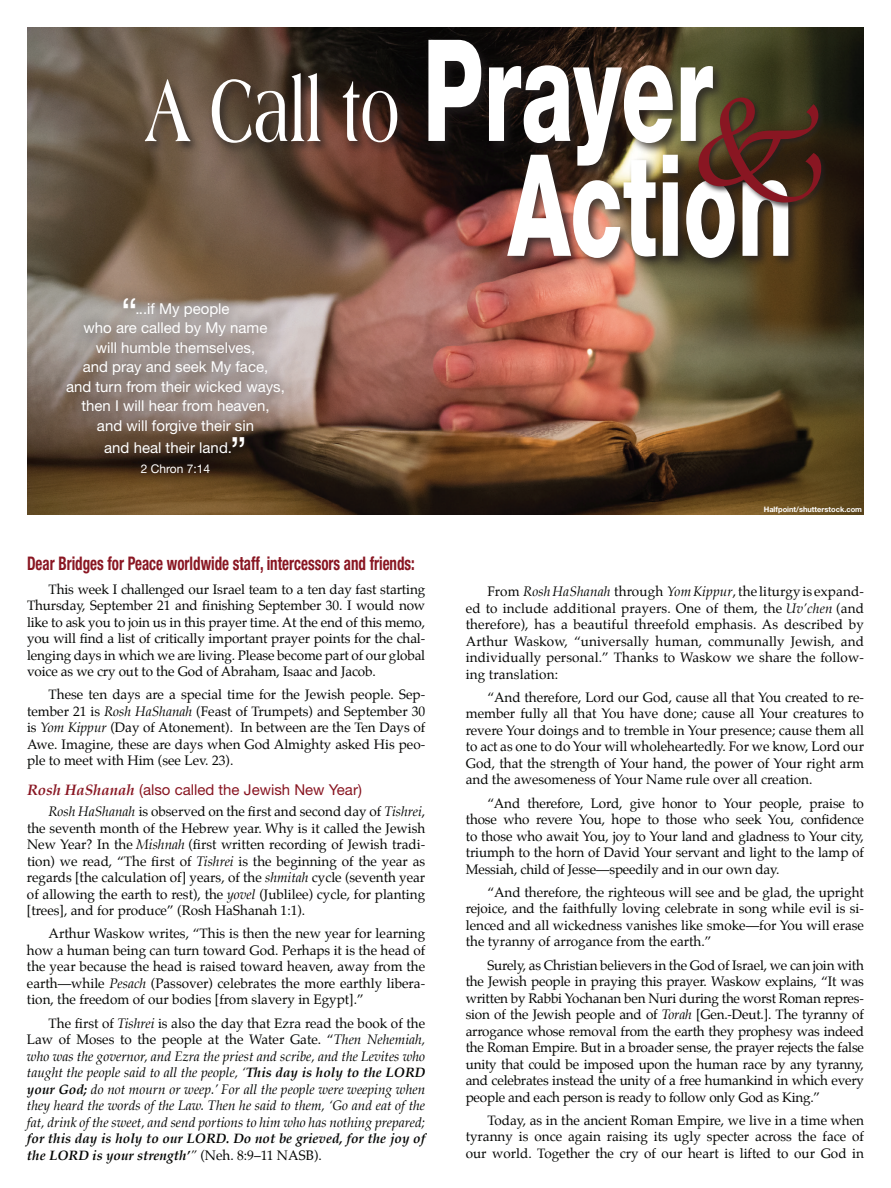
<style>
.page{position:relative;width:891px;height:1188px;background:#fff}
.page>*{position:absolute;margin:0;border:0;box-sizing:border-box;transform-origin:0 0}
.t1{font:800 141.6px "Helvetica Neue LT Std";color:#fff;scale:.62 1}
.t2{font:700 93.6px "Americana Std";color:#fff;scale:.62 1}
.t3{font:39px "Helvetica Neue LT Std";color:#fff}
.t4{font:700 condensed 18.75px "Helvetica Neue LT Std";color:#891622;scale:.8 1}
.t5{font:15px "Helvetica Neue LT Std";color:#fff}
.t6{font:15px "Helvetica Neue LT Std";color:#891622}
.t7{font:13.5px/16.5px "Palatino CE";color:#040503;text-align:justify}
.t8{font:italic 13.5px/16.5px "Palatino CE";color:#040503;text-align:justify}
.t9{font:italic 700 13.5px/16.5px "Palatino CE";color:#040503}
.t10{font:12px "Helvetica Neue LT Std";color:#fff}
.t11{font:700 7.5px "Helvetica Neue LT Std";color:#fff}
.s1{font-family:"Helvetica Neue LT Std";font-weight:800;font-size:141.6px}
.s2{font-style:italic}
.s3{font-family:"Palatino CE";font-weight:700;font-style:italic}
.s4{font-style:normal}
.s5{font-weight:700}
.s6{font-weight:400}
.s7{font-weight:400;font-style:normal}
</style>
<div class="page">
<img style="left:27px;top:27px;width:837px;height:487px">
<svg style="left:52px;top:283px;width:245px;height:204px;background:#817166"></svg>
<div style="left:505px;top:152px;width:295px;height:118px;background:#231f20;opacity:.75"></div>
<div style="left:143px;top:37px;width:582px;height:141px;background:#231f20;opacity:.75"></div>
<div style="left:697px;top:96px;width:132px;height:114px;background:#231f20;opacity:.75"></div>
<svg style="left:698px;top:96px;width:123px;height:106px;background:#3a321d"></svg>
<h2 class="t2" style="left:145px;top:57px;width:918px">A Call to <span class="s1">Prayer</span></h2>
<h1 class="t1" style="left:508px;top:121px;width:462px">Action</h1>
<h3 class="t3" style="left:121px;top:288px;width:18px">“</h3>
<p class="t5" style="left:136px;top:299px;width:96px">...if My people</p>
<p class="t5" style="left:84px;top:319px;width:185px">who are called by My name</p>
<p class="t5" style="left:96px;top:338px;width:161px">will humble themselves,</p>
<p class="t5" style="left:83px;top:358px;width:187px">and pray and seek My face,</p>
<p class="t5" style="left:66px;top:377px;width:220px">and turn from their wicked ways,</p>
<p class="t5" style="left:81px;top:397px;width:190px">then I will hear from heaven,</p>
<p class="t5" style="left:97px;top:416px;width:159px">and will forgive their sin</p>
<p class="t5" style="left:104px;top:439px;width:129px">and heal their land.</p>
<p class="t10" style="left:141px;top:461px;width:71px">2 Chron 7:14</p>
<h3 class="t3" style="left:230px;top:428px;width:18px">”</h3>
<h3 class="t4" style="left:27px;top:552px;width:486px">Dear Bridges for Peace worldwide staff, intercessors and friends:</h3>
<p class="t7" style="left:27px;top:582px;width:400px;text-indent:22px">This week I challenged our Israel team to a ten day fast starting Thursday, September 21 and finishing September 30. I would now like to ask you to join us in this prayer time. At the end of this memo, you will find a list of critically important prayer points for the chal&shy;lenging days in which we are living. Please become part of our global voice as we cry out to the God of Abraham, Isaac and Jacob.</p>
<p class="t7" style="left:27px;top:688px;width:400px;text-indent:22px">These ten days are a special time for the Jewish people. Sep&shy;tember 21 is <span class="s2">Rosh HaShanah</span> (Feast of Trumpets) and September 30 is <span class="s2">Yom Kippur</span> (Day of Atonement). In between are the Ten Days of Awe. Imagine, these are days when God Almighty asked His peo&shy;ple to meet with Him (see Lev. 23).</p>
<p class="t6" style="left:27px;top:781px;width:336px"><span class="s3">Rosh HaShanah</span> (also called the Jewish New Year)</p>
<p class="t7" style="left:27px;top:804px;width:400px;text-indent:22px"><span class="s2">Rosh HaShanah</span> is observed on the first and second day of <span class="s2">Tishrei</span>, the seventh month of the Hebrew year. Why is it called the Jewish New Year? In the <span class="s2">Mishnah</span> (first written recording of Jewish tradi&shy;tion) we read, “The first of <span class="s2">Tishrei</span> is the beginning of the year as regards [the calculation of] years, of the <span class="s2">shmitah</span> cycle (seventh year of allowing the earth to rest), the <span class="s2">yovel</span> (Jublilee) cycle, for planting [trees], and for produce” (Rosh HaShanah 1:1).</p>
<p class="t7" style="left:27px;top:927px;width:400px;text-indent:22px">Arthur Waskow writes, “This is then the new year for learning how a human being can turn toward God. Perhaps it is the head of the year because the head is raised toward heaven, away from the earth—while <span class="s2">Pesach</span> (Passover) celebrates the more earthly libera&shy;tion, the freedom of our bodies [from slavery in Egypt].”</p>
<p class="t8" style="left:27px;top:1016px;width:400px;text-indent:22px"><span class="s4">The first of</span> Tishrei <span class="s4">is also the day that Ezra read the book of the Law of Moses to the people at the Water Gate. “</span>Then Nehemiah, who was the governor, and Ezra the priest and scribe, and the Levites who taught the people said to all the people, ‘<span class="s5">This day is holy to the LORD your God;</span> do not mourn or weep.’ For all the people were weeping when they heard the words of the Law. Then he said to them, ‘Go and eat of the fat, drink of the sweet, and send portions to him who has nothing prepared;</p>
<p class="t9" style="left:27px;top:1132px;width:400px">for this day is holy to our LORD. Do not be grieved, for the joy of the LORD is your strength’<span class="s6">”</span> <span class="s7">(Neh. 8:9–11 NASB).</span></p>
<p class="t11" style="left:764px;top:505px;width:100px">Halfpoint/shutterstock.com</p>
<p class="t7" style="left:466px;top:584px;width:400px;text-indent:22px">From <span class="s2">Rosh HaShanah</span> through <span class="s2">Yom Kippur</span>, the liturgy is expand&shy;ed to include additional prayers. One of them, the <span class="s2">Uv’chen</span> (and therefore), has a beautiful threefold emphasis. As described by Arthur Waskow, “universally human, communally Jewish, and individually personal.” Thanks to Waskow we share the follow&shy;ing translation:</p>
<p class="t7" style="left:466px;top:690px;width:400px;text-indent:22px">“And therefore, Lord our God, cause all that You created to re&shy;member fully all that You have done; cause all Your creatures to revere Your doings and to tremble in Your presence; cause them all to act as one to do Your will wholeheartedly. For we know, Lord our God, that the strength of Your hand, the power of Your right arm and the awesomeness of Your Name rule over all creation.</p>
<p class="t7" style="left:466px;top:796px;width:400px;text-indent:22px">“And therefore, Lord, give honor to Your people, praise to those who revere You, hope to those who seek You, confidence to those who await You, joy to Your land and gladness to Your city, triumph to the horn of David Your servant and light to the lamp of Messiah, child of Jesse—speedily and in our own day.</p>
<p class="t7" style="left:466px;top:885px;width:400px;text-indent:22px">“And therefore, the righteous will see and be glad, the upright rejoice, and the faithfully loving celebrate in song while evil is si&shy;lenced and all wickedness vanishes like smoke—for You will erase the tyranny of arrogance from the earth.”</p>
<p class="t7" style="left:466px;top:958px;width:400px;text-indent:22px">Surely, as Christian believers in the God of Israel, we can join with the Jewish people in praying this prayer. Waskow explains, “It was written by Rabbi Yochanan ben Nuri during the worst Roman repres&shy;sion of the Jewish people and of <span class="s2">Torah</span> [Gen.-Deut.]. The tyranny of arrogance whose removal from the earth they prophesy was indeed the Roman Empire. But in a broader sense, the prayer rejects the false unity that could be imposed upon the human race by any tyranny, and celebrates instead the unity of a free humankind in which every people and each person is ready to follow only God as King.”</p>
<p class="t7" style="left:466px;top:1113px;width:400px;text-indent:22px">Today, as in the ancient Roman Empire, we live in a time when tyranny is once again raising its ugly specter across the face of our world. Together the cry of our heart is lifted to our God in</p>
</div>
